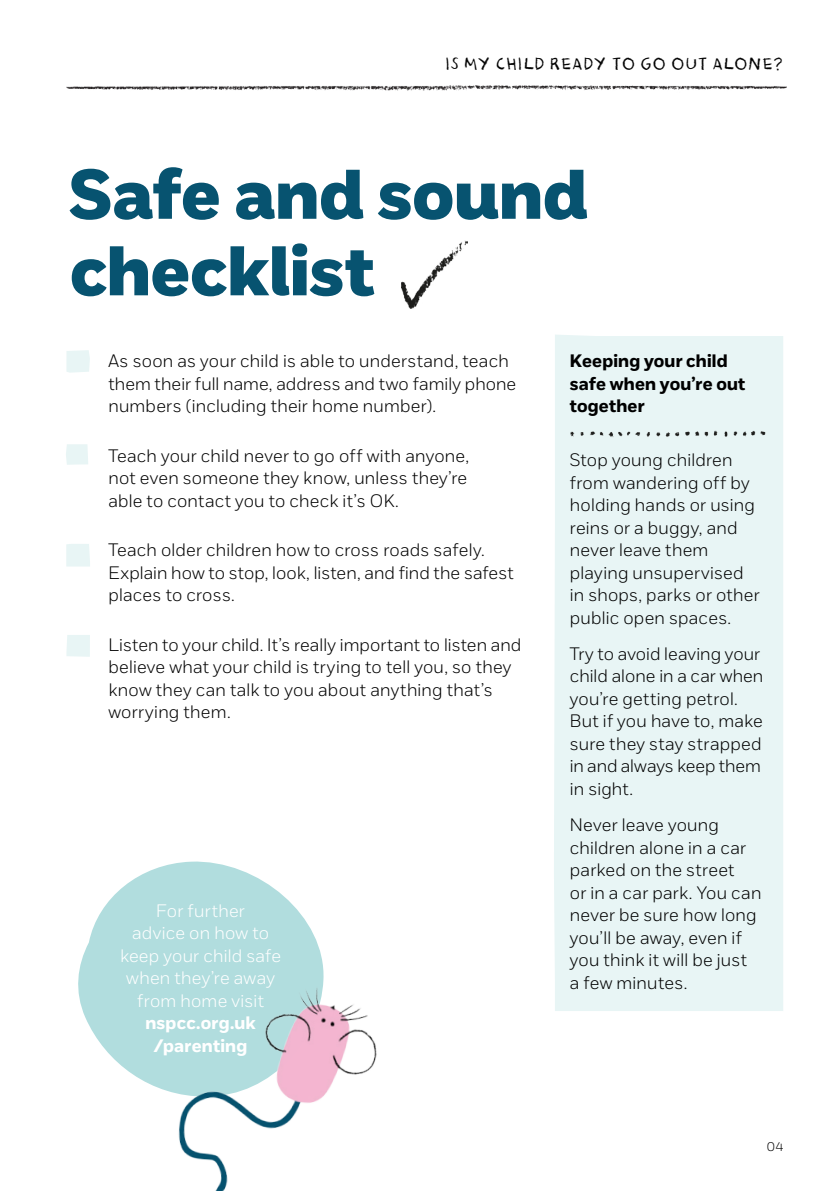
<style>
.page{position:relative;width:840px;height:1191px;background:#fff}
.page>*{position:absolute;margin:0;border:0;box-sizing:border-box;transform-origin:0 0}
.t1{font:70px/76.6px "NSPCC Headline";letter-spacing:.005em;color:#075370}
.t2{font:300 18px/22.4px "NSPCC";letter-spacing:.015em;color:#000}
.t3{font:300 18px/22.4px "NSPCC";letter-spacing:.015em;color:#fff;text-align:center}
.t4{font:700 18px/22.4px "NSPCC";letter-spacing:.015em;color:#000}
.t5{font:18px "NSPCC Crayon";letter-spacing:-.005em;color:#000}
.t6{font:700 18px/22.4px "NSPCC";letter-spacing:.015em;color:#fff;text-align:center}
.t7{font:300 12.4px "NSPCC";color:#000}
</style>
<div class="page">
<svg style="left:78px;top:861px;width:246px;height:230px;fill:#b1ddde"></svg>
<div style="left:554px;top:335px;width:228px;height:676px;background:#e8f5f5"></div>
<svg style="left:66px;top:350px;width:24px;height:23px"></svg>
<svg style="left:66px;top:444px;width:22px;height:21px"></svg>
<svg style="left:66px;top:544px;width:24px;height:22px"></svg>
<svg style="left:66px;top:635px;width:24px;height:22px"></svg>
<img style="left:66px;top:85px;width:720px;height:6px">
<img style="left:401px;top:241px;width:66px;height:68px">
<img style="left:568px;top:426px;width:197px;height:12px">
<img style="left:168px;top:970px;width:209px;height:221px">
<p class="t5" style="left:445px;top:55px;width:339px">IS MY CHILD READY TO GO OUT ALONE?</p>
<h1 class="t1" style="left:68px;top:156px;width:520px">Safe and sound checklist</h1>
<p class="t2" style="left:108px;top:350px;width:409px">As soon as your child is able to understand, teach them their full name, address and two family phone numbers (including their home number).</p>
<p class="t2" style="left:108px;top:444px;width:362px;text-align:justify">Teach your child never to go off with anyone, not even someone they know, unless they’re able to contact you to check it’s OK.</p>
<p class="t2" style="left:108px;top:539px;width:406px">Teach older children how to cross roads safely.<br>Explain how to stop, look, listen, and find the safest places to cross.</p>
<p class="t2" style="left:108px;top:633px;width:414px">Listen to your child. It’s really important to listen and believe what your child is trying to tell you, so they know they can talk to you about anything that’s worrying them.</p>
<p class="t3" style="left:120px;top:899px;width:162px">For further<br>advice on how to keep your child safe when they’re away from home visit</p>
<p class="t6" style="left:145px;top:1011px;width:112px">nspcc.org.uk /parenting</p>
<p class="t4" style="left:569px;top:350px;width:177px">Keeping your child safe when you’re out together</p>
<p class="t2" style="left:569px;top:449px;width:191px">Stop young children from wandering off by holding hands or using reins or a buggy, and never leave them playing unsupervised in shops, parks or other public open spaces.</p>
<p class="t2" style="left:569px;top:642px;width:195px">Try to avoid leaving your child alone in a car when you’re getting petrol.<br>But if you have to, make sure they stay strapped in and always keep them in sight.</p>
<p class="t2" style="left:569px;top:813px;width:193px">Never leave young children alone in a car parked on the street<br>or in a car park. You can never be sure how long you’ll be away, even if you think it will be just<br>a few minutes.</p>
<p class="t7" style="left:766px;top:1139px;width:17px">04</p>
</div>
